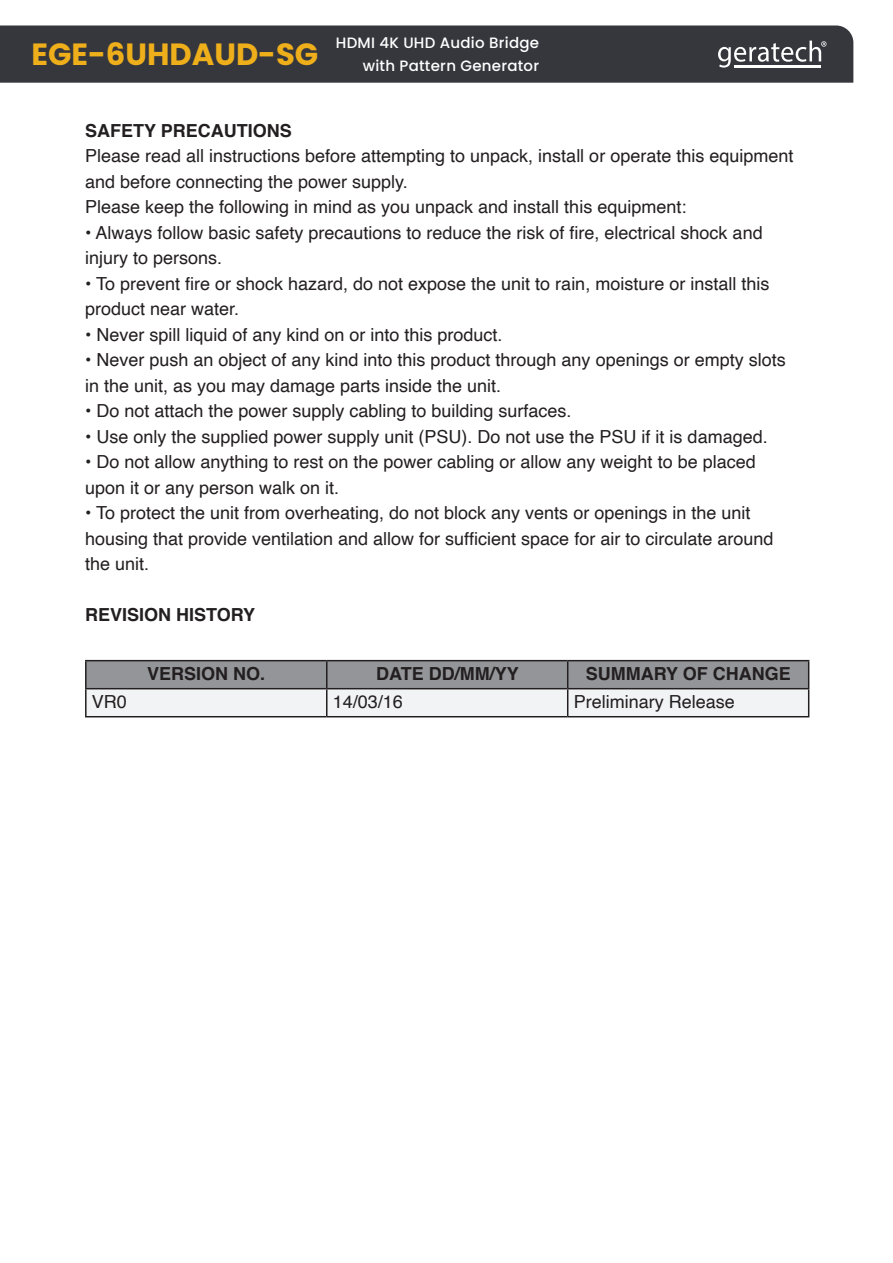
<style>
.page{position:relative;width:893px;height:1263px;background:#fff}
.page>*{position:absolute;margin:0;border:0;box-sizing:border-box;transform-origin:0 0}
.t1{font:700 30.75px "Poppins";color:#eeaf1b}
.Paragraph{font:18px "Helvetica";color:#231f20}
.Paragraph-2{font:700 18px "Helvetica";color:#231f20}
.t2{font:500 15px "Poppins";letter-spacing:.015em;color:#fff}
</style>
<div class="page">
<div style="left:0;top:25px;width:853px;height:58px;background:#36373d"></div>
<svg style="left:718px;top:41px;width:108px;height:27px"></svg>
<hr style="left:762px;top:65px;width:30px;height:2px;background:#fff">
<hr style="left:792px;top:65px;width:29px;height:2px;background:#fff">
<hr style="left:734px;top:65px;width:28px;height:2px;background:#fff">
<hr style="left:85px;top:660px;width:242px;height:1px;background:#231f20">
<hr style="left:85px;top:661px;width:2px;height:27px;background:#231f20">
<hr style="left:327px;top:660px;width:241px;height:1px;background:#231f20">
<hr style="left:568px;top:660px;width:241px;height:1px;background:#231f20">
<hr style="left:85px;top:688px;width:242px;height:1px;background:#231f20">
<hr style="left:85px;top:689px;width:2px;height:27px;background:#231f20">
<svg style="left:86px;top:661px;width:723px;height:55px"></svg>
<hr style="left:85px;top:716px;width:242px;height:1px;background:#231f20">
<hr style="left:327px;top:716px;width:241px;height:1px;background:#231f20">
<hr style="left:568px;top:716px;width:241px;height:1px;background:#231f20">
<h1 class="t1" style="left:31px;top:36px;width:288px">EGE-6UHDAUD-SG</h1>
<p class="t2" style="left:336px;top:34px;width:205px">HDMI 4K UHD Audio Bridge</p>
<p class="t2" style="left:363px;top:57px;width:178px">with Pattern Generator</p>
<p class="Paragraph-2" style="left:85px;top:116px;width:208px">SAFETY PRECAUTIONS</p>
<p class="Paragraph" style="left:85px;top:142px;width:710px">Please read all instructions before attempting to unpack, install or operate this equipment</p>
<p class="Paragraph" style="left:85px;top:168px;width:324px">and before connecting the power supply.</p>
<p class="Paragraph" style="left:85px;top:193px;width:603px">Please keep the following in mind as you unpack and install this equipment:</p>
<p class="Paragraph" style="left:85px;top:219px;width:679px">• Always follow basic safety precautions to reduce the risk of fire, electrical shock and</p>
<p class="Paragraph" style="left:85px;top:244px;width:139px">injury to persons.</p>
<p class="Paragraph" style="left:85px;top:270px;width:686px">• To prevent fire or shock hazard, do not expose the unit to rain, moisture or install this</p>
<p class="Paragraph" style="left:85px;top:295px;width:156px">product near water.</p>
<p class="Paragraph" style="left:85px;top:321px;width:419px">• Never spill liquid of any kind on or into this product.</p>
<p class="Paragraph" style="left:85px;top:346px;width:702px">• Never push an object of any kind into this product through any openings or empty slots</p>
<p class="Paragraph" style="left:85px;top:372px;width:418px">in the unit, as you may damage parts inside the unit.</p>
<p class="Paragraph" style="left:85px;top:397px;width:488px">• Do not attach the power supply cabling to building surfaces.</p>
<p class="Paragraph" style="left:85px;top:423px;width:684px">• Use only the supplied power supply unit (PSU). Do not use the PSU if it is damaged.</p>
<p class="Paragraph" style="left:85px;top:448px;width:672px">• Do not allow anything to rest on the power cabling or allow any weight to be placed</p>
<p class="Paragraph" style="left:85px;top:474px;width:256px">upon it or any person walk on it.</p>
<p class="Paragraph" style="left:85px;top:499px;width:667px">• To protect the unit from overheating, do not block any vents or openings in the unit</p>
<p class="Paragraph" style="left:85px;top:525px;width:690px">housing that provide ventilation and allow for sufficient space for air to circulate around</p>
<p class="Paragraph" style="left:85px;top:550px;width:66px">the unit.</p>
<p class="Paragraph-2" style="left:85px;top:601px;width:172px">REVISION HISTORY</p>
<p class="Paragraph-2" style="left:147px;top:659px;width:120px">VERSION NO.</p>
<p class="Paragraph-2" style="left:376px;top:659px;width:144px">DATE DD/MM/YY</p>
<p class="Paragraph-2" style="left:586px;top:659px;width:207px">SUMMARY OF CHANGE</p>
<p class="Paragraph" style="left:92px;top:688px;width:37px">VR0</p>
<p class="Paragraph" style="left:333px;top:688px;width:72px">14/03/16</p>
<p class="Paragraph" style="left:574px;top:688px;width:163px">Preliminary Release</p>
</div>
